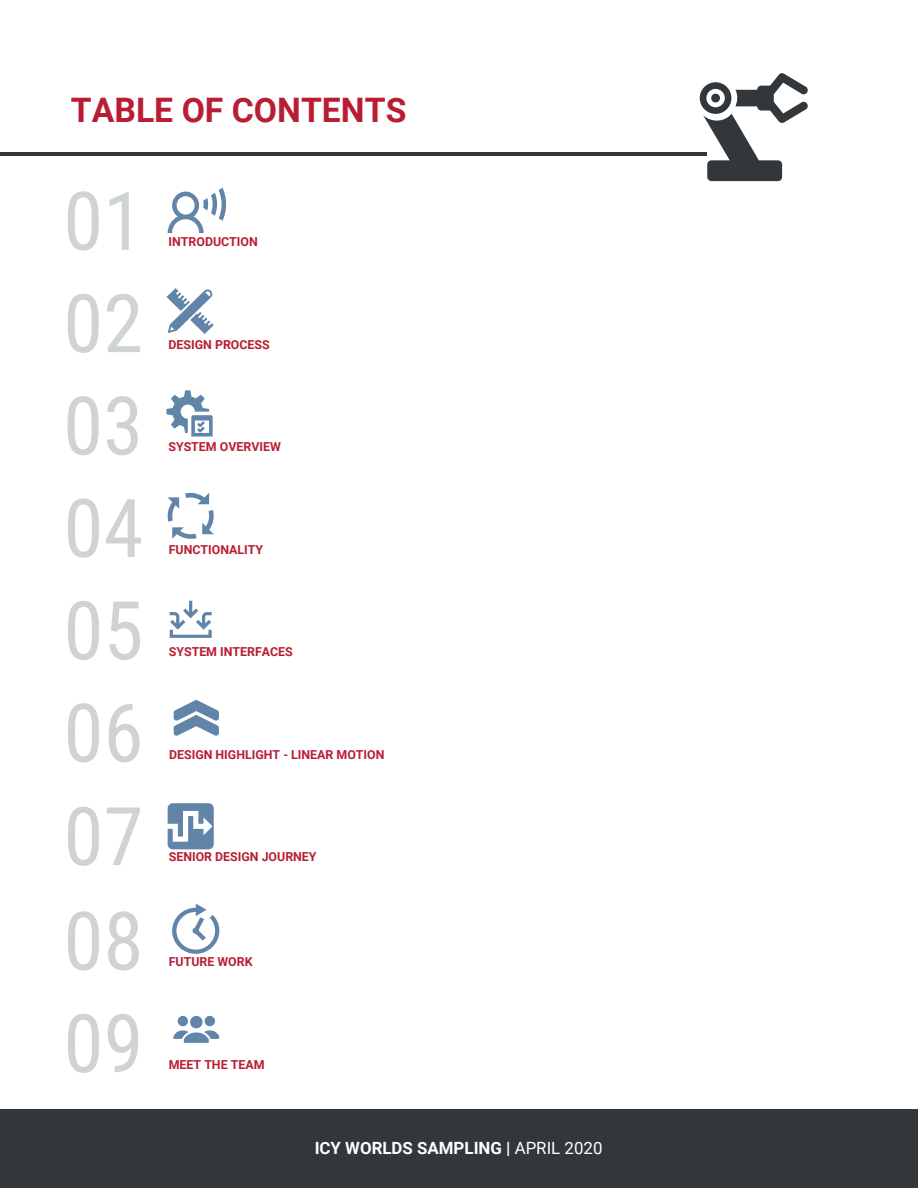
<style>
.page{position:relative;width:918px;height:1188px;background:#fff}
.page>*{position:absolute;margin:0;border:0;box-sizing:border-box;transform-origin:0 0}
.t1{font:81px "Roboto Condensed";color:#cfd4d3}
.t2{font:700 33.75px "Roboto";color:#b81d33}
.t3{font:700 16.8px "Roboto";color:#fff}
.t4{font:700 12.3px "Roboto";color:#b81d33}
.s1{font-weight:400}
</style>
<div class="page">
<div style="left:0;top:1109px;width:918px;height:79px;background:#32373b"></div>
<hr style="left:0;top:152px;width:707px;height:3px;background:#32373b">
<svg style="left:168px;top:188px;width:58px;height:45px"></svg>
<svg style="left:700px;top:73px;width:108px;height:108px"></svg>
<svg style="left:166px;top:288px;width:48px;height:46px"></svg>
<svg style="left:170px;top:601px;width:42px;height:37px"></svg>
<svg style="left:174px;top:700px;width:45px;height:36px"></svg>
<svg style="left:168px;top:803px;width:46px;height:46px"></svg>
<svg style="left:172px;top:904px;width:47px;height:50px"></svg>
<svg style="left:173px;top:1016px;width:46px;height:27px"></svg>
<svg style="left:168px;top:493px;width:46px;height:46px"></svg>
<svg style="left:166px;top:390px;width:47px;height:46px"></svg>
<h2 class="t2" style="left:71px;top:86px;width:337px">TABLE OF CONTENTS</h2>
<h1 class="t1" style="left:63px;top:164px;width:82px">01</h1>
<h1 class="t1" style="left:63px;top:267px;width:82px">02</h1>
<h1 class="t1" style="left:63px;top:369px;width:82px">03</h1>
<h1 class="t1" style="left:64px;top:471px;width:82px">04</h1>
<h1 class="t1" style="left:64px;top:574px;width:82px">05</h1>
<h1 class="t1" style="left:64px;top:676px;width:82px">06</h1>
<h1 class="t1" style="left:64px;top:780px;width:82px">07</h1>
<h1 class="t1" style="left:64px;top:884px;width:82px">08</h1>
<h1 class="t1" style="left:64px;top:987px;width:82px">09</h1>
<p class="t4" style="left:169px;top:233px;width:91px">INTRODUCTION</p>
<p class="t4" style="left:169px;top:336px;width:103px">DESIGN PROCESS</p>
<p class="t4" style="left:168px;top:438px;width:114px">SYSTEM OVERVIEW</p>
<p class="t4" style="left:169px;top:541px;width:96px">FUNCTIONALITY</p>
<p class="t4" style="left:169px;top:643px;width:126px">SYSTEM INTERFACES</p>
<p class="t4" style="left:169px;top:746px;width:217px">DESIGN HIGHLIGHT - LINEAR MOTION</p>
<p class="t4" style="left:169px;top:848px;width:149px">SENIOR DESIGN JOURNEY</p>
<p class="t4" style="left:169px;top:953px;width:85px">FUTURE WORK</p>
<p class="t4" style="left:169px;top:1056px;width:97px">MEET THE TEAM</p>
<h3 class="t3" style="left:315px;top:1137px;width:289px">ICY WORLDS SAMPLING | <span class="s1">APRIL 2020</span></h3>
</div>
